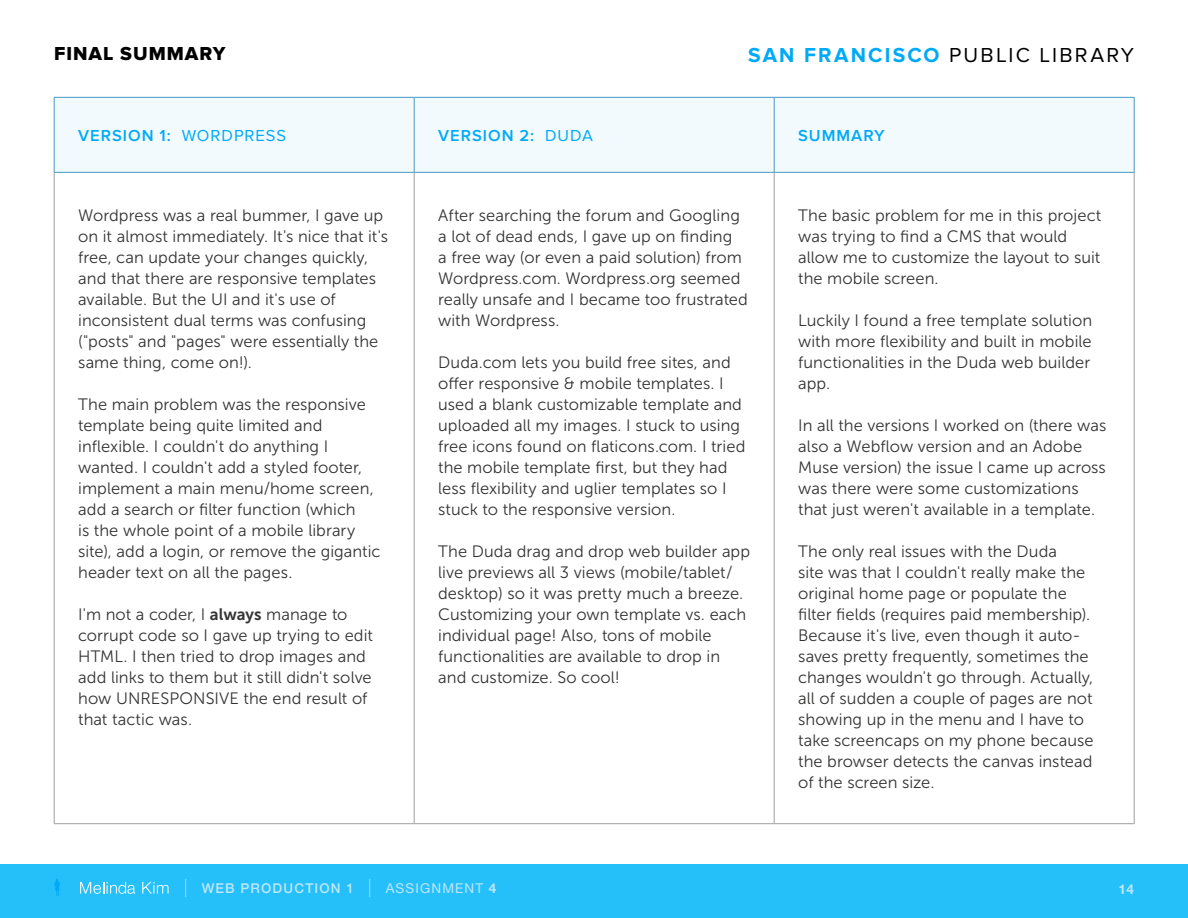
<style>
.page{position:relative;width:1188px;height:918px;background:#fff}
.page>*{position:absolute;margin:0;border:0;box-sizing:border-box;transform-origin:0 0}
.t1{font:21px "Proxima Nova";letter-spacing:.105em;color:#000}
.t2{font:19.5px "Proxima Nova Extrabld";letter-spacing:.05em;color:#000}
.P2{font:16.5px/21px "Museo Sans 300";letter-spacing:.005em;color:#343433}
.TABLE_H1{font:600 16.5px "Proxima Nova";letter-spacing:.06em;color:#00aaf8}
.t3{font:500 13.5px "Helvetica Neue";letter-spacing:.085em;color:#bee6fb}
.t4{font:700 13.5px "Helvetica Neue";color:#bee6fb}
.s1{font-weight:700;color:#00aaf8}
.s2{font-weight:400}
.s3{font-family:"Museo Sans 700"}
.s4{font-weight:100;font-size:18px}
.s5{font-weight:700}
</style>
<div class="page">
<div style="left:0;top:864px;width:1188px;height:54px;background:#25c0fa"></div>
<svg style="left:80px;top:882px;width:55px;height:12px"></svg>
<svg style="left:142px;top:882px;width:27px;height:12px"></svg>
<svg style="left:54px;top:879px;width:6px;height:17px"></svg>
<div style="left:55px;top:98px;width:1079px;height:74px;background:#f2fafe"></div>
<hr style="left:54px;top:97px;width:360px;height:1px;background:#4698c2">
<hr style="left:54px;top:98px;width:1px;height:74px;background:#4698c2">
<hr style="left:414px;top:97px;width:360px;height:1px;background:#4698c2">
<hr style="left:774px;top:97px;width:360px;height:1px;background:#4698c2">
<hr style="left:1134px;top:98px;width:1px;height:74px;background:#4698c2">
<hr style="left:54px;top:172px;width:360px;height:1px;background:#4698c2">
<hr style="left:414px;top:172px;width:360px;height:1px;background:#4698c2">
<hr style="left:774px;top:172px;width:360px;height:1px;background:#4698c2">
<hr style="left:414px;top:173px;width:1px;height:651px;background:#9d9fa2">
<hr style="left:774px;top:173px;width:1px;height:651px;background:#9d9fa2">
<hr style="left:1134px;top:173px;width:1px;height:651px;background:#9d9fa2">
<hr style="left:54px;top:823px;width:360px;height:1px;background:#9d9fa2">
<hr style="left:414px;top:823px;width:360px;height:1px;background:#9d9fa2">
<hr style="left:774px;top:823px;width:360px;height:1px;background:#9d9fa2">
<hr style="left:774px;top:98px;width:1px;height:74px;background:#4698c2">
<hr style="left:54px;top:173px;width:1px;height:651px;background:#9d9fa2">
<hr style="left:414px;top:98px;width:1px;height:74px;background:#4698c2">
<h1 class="t2" style="left:54px;top:43px;width:173px">FINAL SUMMARY</h1>
<p class="t1" style="left:748px;top:43px;width:387px"><span class="s1">SAN FRANCISCO</span> PUBLIC LIBRARY</p>
<p class="TABLE_H1" style="left:78px;top:126px;width:209px">VERSION 1: <span class="s2">WORDPRESS</span></p>
<p class="TABLE_H1" style="left:438px;top:126px;width:156px">VERSION 2: <span class="s2">DUDA</span></p>
<p class="TABLE_H1" style="left:798px;top:126px;width:88px">SUMMARY</p>
<p class="P2" style="left:78px;top:205px;width:311px">Wordpress was a real bummer, I gave up on it almost immediately. It's nice that it's free, can update your changes quickly, and that there are responsive templates available. But the UI and it's use of inconsistent dual terms was confusing ("posts" and "pages" were essentially the same thing, come on!).</p>
<p class="P2" style="left:78px;top:394px;width:304px">The main problem was the responsive template being quite limited and inflexible. I couldn't do anything I wanted. I couldn't add a styled footer, implement a main menu/home screen, add a search or filter function (which<br>is the whole point of a mobile library site), add a login, or remove the gigantic header text on all the pages.</p>
<p class="P2" style="left:78px;top:604px;width:296px">I'm not a coder, I <span class="s3">always</span> manage to corrupt code so I gave up trying to edit HTML. I then tried to drop images and add links to them but it still didn't solve how UNRESPONSIVE the end result of that tactic was.</p>
<p class="P2" style="left:438px;top:205px;width:311px">After searching the forum and Googling a lot of dead ends, I gave up on finding<br>a free way (or even a paid solution) from Wordpress.com. Wordpress.org seemed really unsafe and I became too frustrated with Wordpress.</p>
<p class="P2" style="left:438px;top:352px;width:309px">Duda.com lets you build free sites, and offer responsive &amp; mobile templates. I used a blank customizable template and uploaded all my images. I stuck to using free icons found on flaticons.com. I tried the mobile template first, but they had less flexibility and uglier templates so I stuck to the responsive version.</p>
<p class="P2" style="left:438px;top:541px;width:313px">The Duda drag and drop web builder app live previews all 3 views (mobile/tablet/ desktop) so it was pretty much a breeze.<br>Customizing your own template vs. each individual page! Also, tons of mobile functionalities are available to drop in and customize. So cool!</p>
<p class="P2" style="left:798px;top:205px;width:305px">The basic problem for me in this project was trying to find a CMS that would allow me to customize the layout to suit the mobile screen.</p>
<p class="P2" style="left:798px;top:310px;width:296px;text-align:justify">Luckily I found a free template solution with more flexibility and built in mobile functionalities in the Duda web builder app.</p>
<p class="P2" style="left:798px;top:415px;width:310px">In all the versions I worked on (there was also a Webflow version and an Adobe Muse version) the issue I came up across was there were some customizations that just weren't available in a template.</p>
<p class="P2" style="left:798px;top:541px;width:297px">The only real issues with the Duda<br>site was that I couldn't really make the original home page or populate the filter fields (requires paid membership).<br>Because it's live, even though it auto&shy;saves pretty frequently, sometimes the changes wouldn't go through. Actually, all of sudden a couple of pages are not showing up in the menu and I have to take screencaps on my phone because the browser detects the canvas instead of the screen size.</p>
<p class="t3" style="left:184px;top:878px;width:314px"><span class="s4">|</span> WEB PRODUCTION 1 <span class="s4">|</span> <span class="s2">ASSIGNMENT</span> <span class="s5">4</span></p>
<p class="t4" style="left:1118px;top:878px;width:17px">14</p>
</div>
